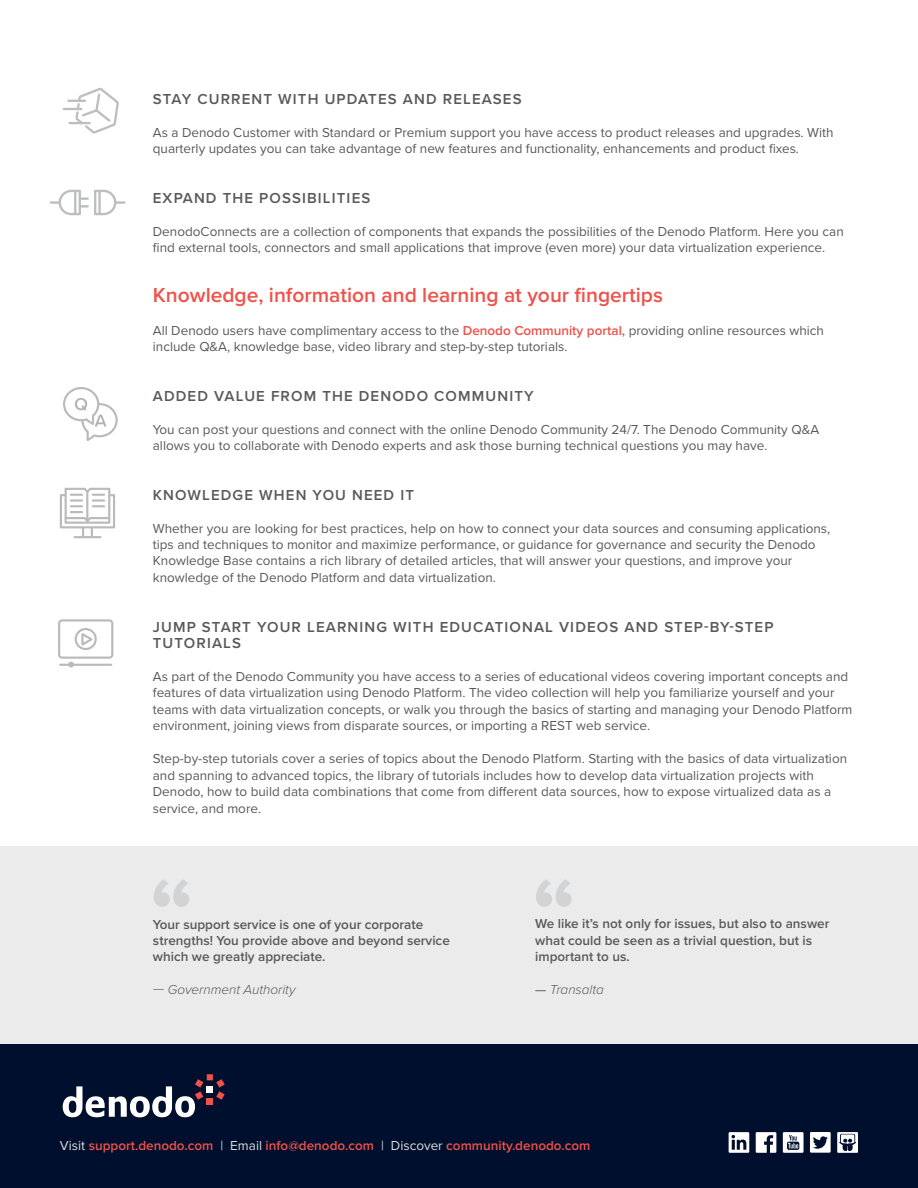
<style>
.page{position:relative;width:918px;height:1188px;background:#fff}
.page>*{position:absolute;margin:0;border:0;box-sizing:border-box;transform-origin:0 0}
.t1{font:700 96px "Proxima Nova";color:#d1d3d4}
.t2{font:600 21px "Proxima Nova";color:#f05149}
.t3{font:600 15px/16.5px "Proxima Nova";letter-spacing:.075em;color:#58595b}
.t4{font:13.5px/16.5px "Proxima Nova";color:#58595b}
.t5{font:600 13.5px/16.5px "Proxima Nova";color:#58595b}
.t6{font:600 13.5px "Proxima Nova";color:#f05149}
.t7{font:italic 300 13.5px "Proxima Nova";color:#58595b}
.s1{font-weight:600;color:#f05149}
.s2{font-weight:400;font-style:normal}
.s3{font-weight:400;color:#dcddde}
</style>
<div class="page">
<div style="left:0;top:846px;width:918px;height:198px;background:#ebebec"></div>
<div style="left:0;top:1044px;width:918px;height:144px;background:#000f2d"></div>
<svg style="left:63px;top:1074px;width:162px;height:43px"></svg>
<svg style="left:756px;top:1132px;width:20px;height:21px"></svg>
<svg style="left:783px;top:1132px;width:21px;height:21px"></svg>
<svg style="left:810px;top:1132px;width:21px;height:21px"></svg>
<svg style="left:729px;top:1132px;width:20px;height:21px"></svg>
<svg style="left:837px;top:1132px;width:21px;height:21px"></svg>
<svg style="left:60px;top:488px;width:55px;height:50px"></svg>
<svg style="left:58px;top:619px;width:56px;height:49px"></svg>
<svg style="left:63px;top:387px;width:55px;height:54px"></svg>
<svg style="left:67px;top:88px;width:52px;height:46px"></svg>
<hr style="left:63px;top:108px;width:20px;height:2px;background:#bcbec0">
<hr style="left:68px;top:122px;width:23px;height:2px;background:#bcbec0">
<svg style="left:50px;top:190px;width:76px;height:25px"></svg>
<hr style="left:74px;top:190px;width:2px;height:25px;background:#bcbec0">
<hr style="left:98px;top:190px;width:3px;height:25px;background:#bcbec0">
<p class="t3" style="left:153px;top:91px;width:370px">STAY CURRENT WITH UPDATES AND RELEASES</p>
<p class="t4" style="left:153px;top:123px;width:682px">As a Denodo Customer with Standard or Premium support you have access to product releases and upgrades. With quarterly updates you can take advantage of new features and functionality, enhancements and product fixes.</p>
<p class="t3" style="left:153px;top:190px;width:219px">EXPAND THE POSSIBILITIES</p>
<p class="t4" style="left:153px;top:222px;width:692px">DenodoConnects are a collection of components that expands the possibilities of the Denodo Platform. Here you can find external tools, connectors and small applications that improve (even more) your data virtualization experience.</p>
<h2 class="t2" style="left:153px;top:282px;width:512px">Knowledge, information and learning at your fingertips</h2>
<p class="t4" style="left:153px;top:321px;width:673px">All Denodo users have complimentary access to the <span class="s1">Denodo Community portal,</span> providing online resources which include Q&amp;A, knowledge base, video library and step-by-step tutorials.</p>
<p class="t3" style="left:153px;top:388px;width:382px">ADDED VALUE FROM THE DENODO COMMUNITY</p>
<p class="t4" style="left:153px;top:420px;width:668px">You can post your questions and connect with the online Denodo Community 24/7. The Denodo Community Q&amp;A allows you to collaborate with Denodo experts and ask those burning technical questions you may have.</p>
<p class="t3" style="left:153px;top:487px;width:263px">KNOWLEDGE WHEN YOU NEED IT</p>
<p class="t4" style="left:153px;top:519px;width:679px">Whether you are looking for best practices, help on how to connect your data sources and consuming applications, tips and techniques to monitor and maximize performance, or guidance for governance and security the Denodo Knowledge Base contains a rich library of detailed articles, that will answer your questions, and improve your knowledge of the Denodo Platform and data virtualization.</p>
<p class="t3" style="left:153px;top:619px;width:622px">JUMP START YOUR LEARNING WITH EDUCATIONAL VIDEOS AND STEP-BY-STEP<br>TUTORIALS</p>
<p class="t4" style="left:153px;top:668px;width:701px">As part of the Denodo Community you have access to a series of educational videos covering important concepts and features of data virtualization using Denodo Platform. The video collection will help you familiarize yourself and your teams with data virtualization concepts, or walk you through the basics of starting and managing your Denodo Platform environment, joining views from disparate sources, or importing a REST web service.</p>
<p class="t4" style="left:153px;top:750px;width:696px">Step-by-step tutorials cover a series of topics about the Denodo Platform. Starting with the basics of data virtualization and spanning to advanced topics, the library of tutorials includes how to develop data virtualization projects with Denodo, how to build data combinations that come from different data sources, how to expose virtualized data as a service, and more.</p>
<h1 class="t1" style="left:150px;top:841px;width:46px">“</h1>
<h1 class="t1" style="left:532px;top:841px;width:46px">“</h1>
<p class="t5" style="left:153px;top:916px;width:298px">Your support service is one of your corporate strengths! You provide above and beyond service which we greatly appreciate.</p>
<p class="t7" style="left:153px;top:982px;width:144px">— Government Authority</p>
<p class="t5" style="left:535px;top:916px;width:296px">We like it’s not only for issues, but also to answer what could be seen as a trivial question, but is important to us.</p>
<p class="t7" style="left:535px;top:982px;width:70px"><span class="s2">—</span> Transalta</p>
<p class="t6" style="left:60px;top:1138px;width:532px"><span class="s3">Visit</span> support.denodo.com <span class="s3">| Email</span> info@denodo.com <span class="s3">| Discover</span> community.denodo.com</p>
</div>
